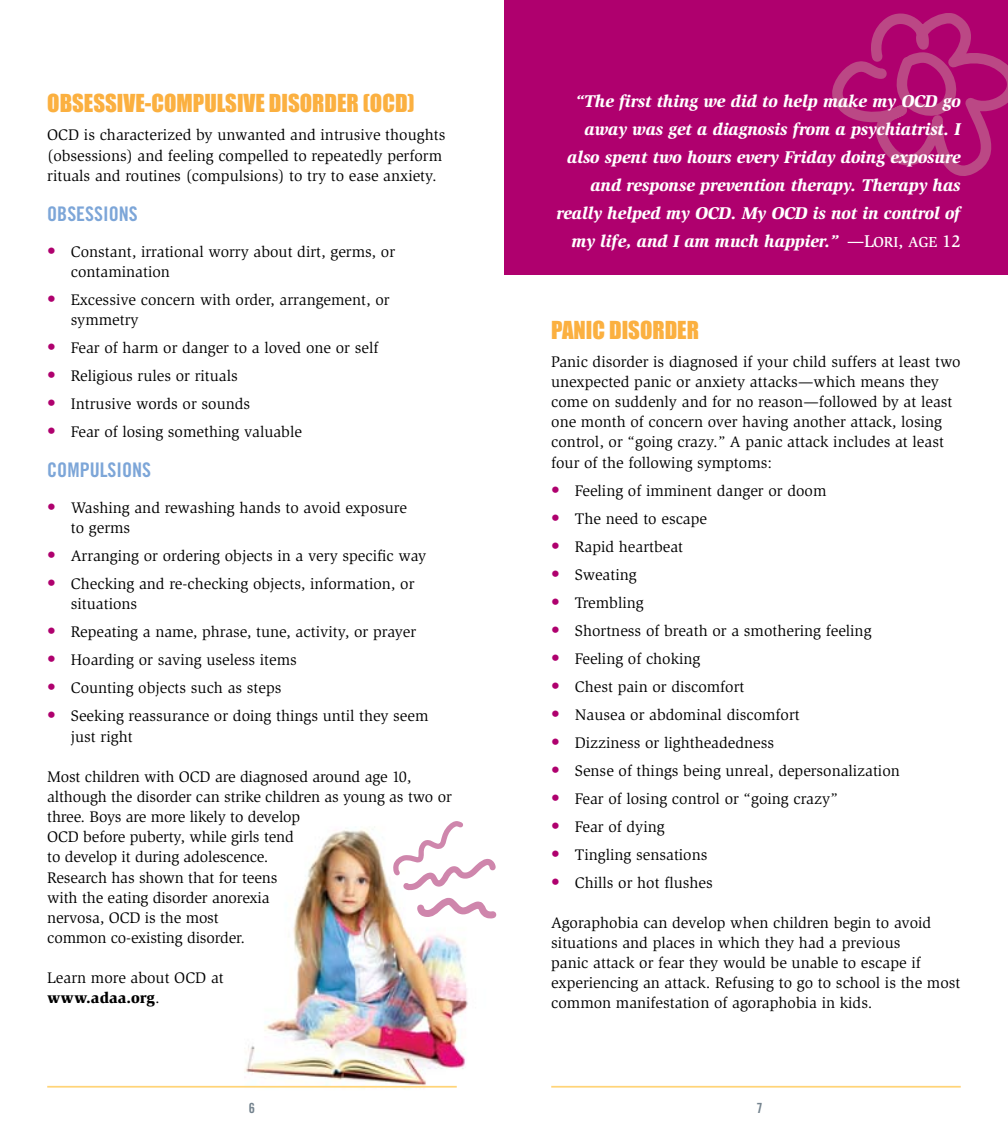
<style>
.page{position:relative;width:1008px;height:1134px;background:#fff}
.page>*{position:absolute;margin:0;border:0;box-sizing:border-box;transform-origin:0 0}
.t1{font:22.75px "Impact";color:#fbb040}
.t2{font:20.12px "Trade Gothic LT Std Bd Cn 20";color:#7da6d8}
.t3{font:italic 900 17.5px/28px "Slimbach Std";letter-spacing:-.01em;color:#fff;text-align:right}
.t4{font:15.75px/20.1px "Slimbach Std";color:#000}
.t5{font:14px "Trade Gothic LT Std Bd Cn 20";color:#74838e}
.s1{font-family:"Trade Gothic LT Std Bd Cn 20";font-size:17.5px;color:#af006e}
.s2{font-weight:900}
.s3{font-family:"Slimbach Std Medium SC850";font-weight:400;font-style:normal}
.s4{font-family:"Slimbach Std Medium SC850";font-weight:400;font-style:normal;font-size:14.88px}
</style>
<div class="page">
<div style="left:504px;top:0;width:504px;height:274px;background:#af006e"></div>
<img style="left:224px;top:828px;width:244px;height:258px">
<svg style="left:832px;top:13px;width:176px;height:163px"></svg>
<hr style="left:47px;top:1086px;width:410px;height:2px;background:#ffd478">
<hr style="left:551px;top:1086px;width:410px;height:2px;background:#ffd478">
<svg style="left:390px;top:821px;width:107px;height:103px"></svg>
<h1 class="t1" style="left:47px;top:86px;width:369px">OBSESSIVE-COMPULSIVE DISORDER (OCD)</h1>
<p class="t4" style="left:47px;top:125px;width:400px">OCD is characterized by unwanted and intrusive thoughts (obsessions) and feeling compelled to repeatedly perform rituals and routines (compulsions) to try to ease anxiety.</p>
<p class="t2" style="left:47px;top:202px;width:92px">OBSESSIONS</p>
<p class="t4" style="left:71px;top:242px;width:326px;text-indent:-24px"><span class="s1">•</span> Constant, irrational worry about dirt, germs, or contamination</p>
<p class="t4" style="left:71px;top:290px;width:320px;text-indent:-24px"><span class="s1">•</span> Excessive concern with order, arrangement, or symmetry</p>
<p class="t4" style="left:47px;top:338px;width:333px"><span class="s1">•</span> Fear of harm or danger to a loved one or self</p>
<p class="t4" style="left:47px;top:366px;width:192px"><span class="s1">•</span> Religious rules or rituals</p>
<p class="t4" style="left:47px;top:394px;width:204px"><span class="s1">•</span> Intrusive words or sounds</p>
<p class="t4" style="left:47px;top:422px;width:256px"><span class="s1">•</span> Fear of losing something valuable</p>
<p class="t2" style="left:47px;top:458px;width:105px">COMPULSIONS</p>
<p class="t4" style="left:71px;top:498px;width:338px;text-indent:-24px"><span class="s1">•</span> Washing and rewashing hands to avoid exposure to germs</p>
<p class="t4" style="left:47px;top:546px;width:381px"><span class="s1">•</span> Arranging or ordering objects in a very specific way</p>
<p class="t4" style="left:71px;top:574px;width:345px;text-indent:-24px"><span class="s1">•</span> Checking and re-checking objects, information, or situations</p>
<p class="t4" style="left:47px;top:622px;width:371px"><span class="s1">•</span> Repeating a name, phrase, tune, activity, or prayer</p>
<p class="t4" style="left:47px;top:650px;width:251px"><span class="s1">•</span> Hoarding or saving useless items</p>
<p class="t4" style="left:47px;top:678px;width:236px"><span class="s1">•</span> Counting objects such as steps</p>
<p class="t4" style="left:71px;top:706px;width:359px;text-indent:-24px"><span class="s1">•</span> Seeking reassurance or doing things until they seem just right</p>
<p class="t4" style="left:47px;top:767px;width:406px">Most children with OCD are diagnosed around age 10, although the disorder can strike children as young as two or three. Boys are more likely to develop<br>OCD before puberty, while girls tend<br>to develop it during adolescence.<br>Research has shown that for teens<br>with the eating disorder anorexia<br>nervosa, OCD is the most<br>common co-existing disorder.</p>
<p class="t4" style="left:47px;top:968px;width:178px">Learn more about OCD at <span class="s2">www.adaa.org</span>.</p>
<p class="t3" style="left:556px;top:87px;width:406px">“The first thing we did to help make my OCD go away was get a diagnosis from a psychiatrist. I also spent two hours every Friday doing exposure and response prevention therapy. Therapy has really helped my OCD. My OCD is not in control of my life, and I am much happier.” -<span class="s3">—L</span><span class="s4">ORI</span><span class="s3">,</span> <span class="s4">AGE</span> <span class="s3">12</span></p>
<h1 class="t1" style="left:551px;top:312px;width:149px">PANIC DISORDER</h1>
<p class="t4" style="left:551px;top:352px;width:411px">Panic disorder is diagnosed if your child suffers at least two unexpected panic or anxiety attacks—which means they come on suddenly and for no reason—followed by at least one month of concern over having another attack, losing control, or “going crazy.” A panic attack includes at least four of the following symptoms:</p>
<p class="t4" style="left:551px;top:480px;width:277px"><span class="s1">•</span> Feeling of imminent danger or doom</p>
<p class="t4" style="left:551px;top:508px;width:157px"><span class="s1">•</span> The need to escape</p>
<p class="t4" style="left:551px;top:536px;width:134px"><span class="s1">•</span> Rapid heartbeat</p>
<p class="t4" style="left:551px;top:564px;width:87px"><span class="s1">•</span> Sweating</p>
<p class="t4" style="left:551px;top:592px;width:94px"><span class="s1">•</span> Trembling</p>
<p class="t4" style="left:551px;top:620px;width:322px"><span class="s1">•</span> Shortness of breath or a smothering feeling</p>
<p class="t4" style="left:551px;top:648px;width:151px"><span class="s1">•</span> Feeling of choking</p>
<p class="t4" style="left:551px;top:676px;width:195px"><span class="s1">•</span> Chest pain or discomfort</p>
<p class="t4" style="left:551px;top:704px;width:250px"><span class="s1">•</span> Nausea or abdominal discomfort</p>
<p class="t4" style="left:551px;top:732px;width:224px"><span class="s1">•</span> Dizziness or lightheadedness</p>
<p class="t4" style="left:551px;top:760px;width:350px"><span class="s1">•</span> Sense of things being unreal, depersonalization</p>
<p class="t4" style="left:551px;top:788px;width:288px"><span class="s1">•</span> Fear of losing control or “going crazy”</p>
<p class="t4" style="left:551px;top:816px;width:115px"><span class="s1">•</span> Fear of dying</p>
<p class="t4" style="left:551px;top:844px;width:158px"><span class="s1">•</span> Tingling sensations</p>
<p class="t4" style="left:551px;top:872px;width:163px"><span class="s1">•</span> Chills or hot flushes</p>
<p class="t4" style="left:551px;top:913px;width:411px">Agoraphobia can develop when children begin to avoid situations and places in which they had a previous<br>panic attack or fear they would be unable to escape if experiencing an attack. Refusing to go to school is the most common manifestation of agoraphobia in kids.</p>
<p class="t5" style="left:249px;top:1099px;width:8px">6</p>
<p class="t5" style="left:756px;top:1099px;width:8px">7</p>
</div>
